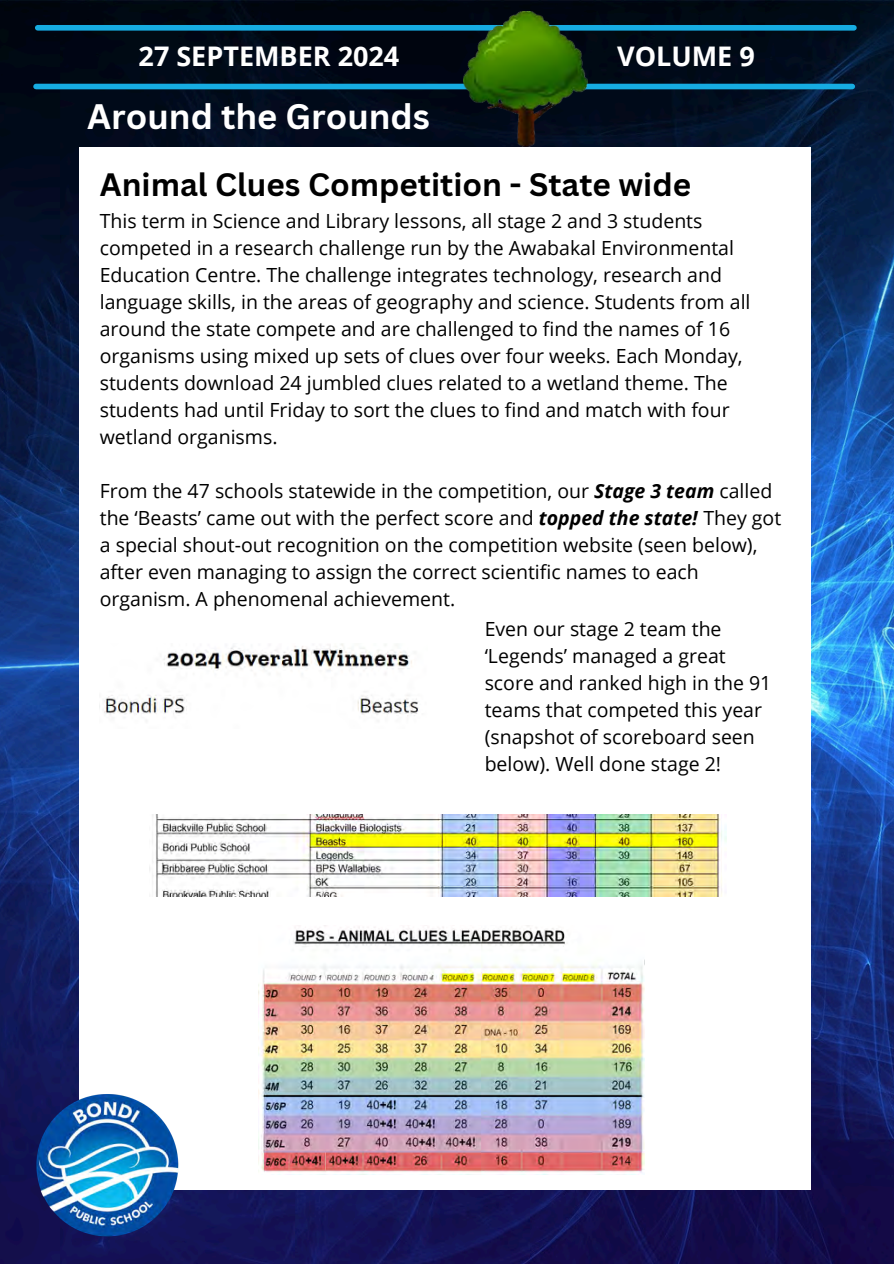
<style>
.page{position:relative;width:894px;height:1264px;background:#fff}
.page>*{position:absolute;margin:0;border:0;box-sizing:border-box;transform-origin:0 0}
.t1{font:700 34.5px "Canva Sans";color:#fff}
.t2{font:700 31.5px "Canva Sans";color:#000}
.t3{font:700 27px "Open Sans";color:#fff}
.t4{font:19.5px/27px "Open Sans";color:#000}
.s1{font-weight:700;font-style:italic}
</style>
<div class="page">
<img style="left:0;top:0;width:893px;height:1263px">
<div style="left:36px;top:84px;width:816px;height:5px;background:#16ace2"></div>
<div style="left:38px;top:25px;width:815px;height:6px;background:#16ace2"></div>
<img style="left:464px;top:11px;width:123px;height:136px">
<div style="left:79px;top:148px;width:731px;height:1041px;background:#fff"></div>
<img style="left:16px;top:1086px;width:183px;height:160px">
<img style="left:104px;top:643px;width:315px;height:73px">
<img style="left:149px;top:814px;width:577px;height:83px">
<img style="left:258px;top:925px;width:386px;height:249px">
<p class="t3" style="left:139px;top:37px;width:262px">27 SEPTEMBER 2024</p>
<p class="t3" style="left:617px;top:37px;width:139px">VOLUME 9</p>
<p class="t1" style="left:87px;top:92px;width:344px">Around the Grounds</p>
<p class="t2" style="left:100px;top:162px;width:592px">Animal Clues Competition - State wide</p>
<p class="t4" style="left:100px;top:206px;width:652px">This term in Science and Library lessons, all stage 2 and 3 students competed in a research challenge run by the Awabakal Environmental Education Centre. The challenge integrates technology, research and language skills, in the areas of geography and science. Students from all around the state compete and are challenged to find the names of 16 organisms using mixed up sets of clues over four weeks. Each Monday, students download 24 jumbled clues related to a wetland theme. The students had until Friday to sort the clues to find and match with four wetland organisms.</p>
<p class="t4" style="left:100px;top:476px;width:682px">From the 47 schools statewide in the competition, our <span class="s1">Stage 3 team</span> called the ‘Beasts’ came out with the perfect score and <span class="s1">topped the state!</span> They got a special shout-out recognition on the competition website (seen below), after even managing to assign the correct scientific names to each organism. A phenomenal achievement.</p>
<p class="t4" style="left:484px;top:614px;width:288px">Even our stage 2 team the ‘Legends’ managed a great score and ranked high in the 91 teams that competed this year (snapshot of scoreboard seen below). Well done stage 2!</p>
</div>
